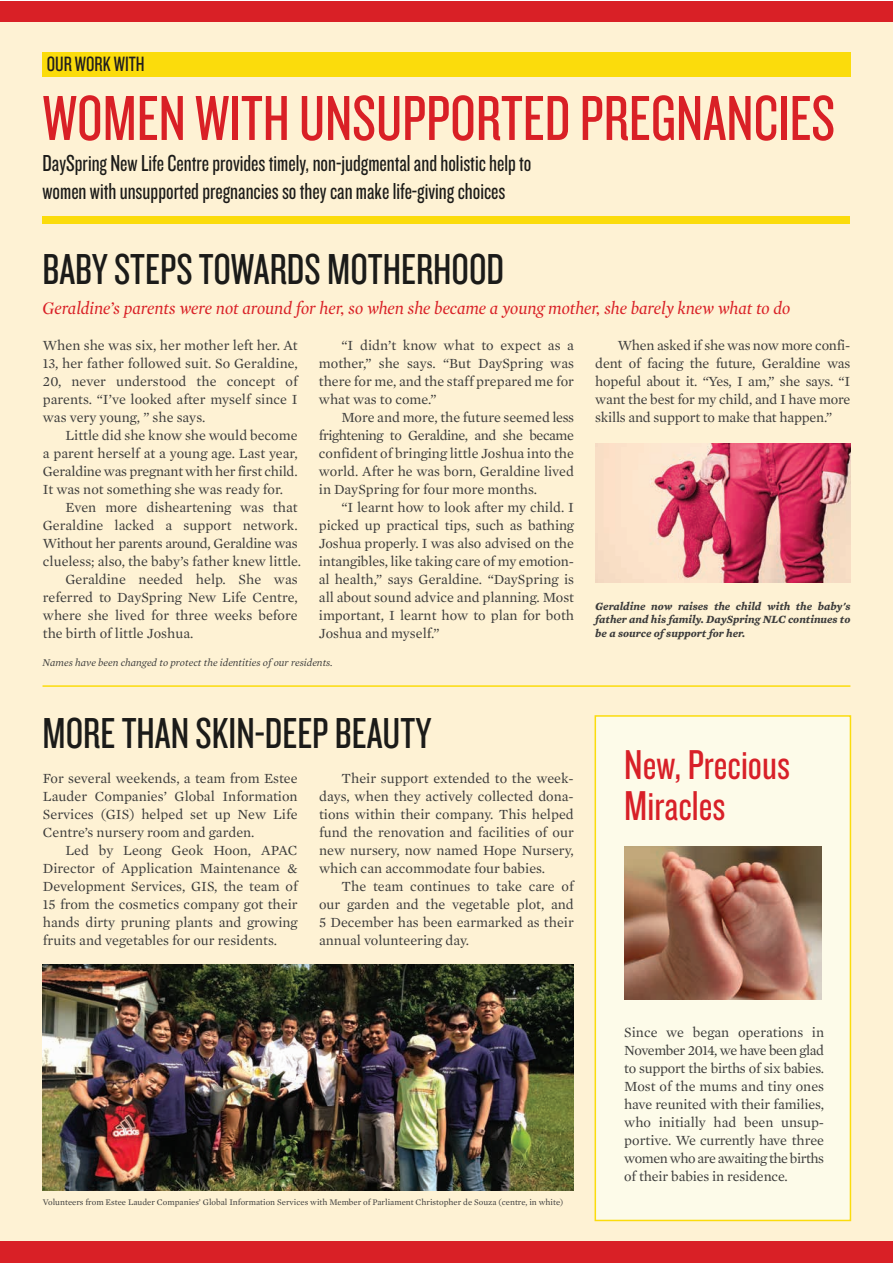
<style>
.page{position:relative;width:893px;height:1263px;background:#fff}
.page>*{position:absolute;margin:0;border:0;box-sizing:border-box;transform-origin:0 0}
.t1{font:66px "Knockout HTF28 Junior Featherwt";color:#d92026}
.t2{font:45px "Knockout HTF28 Junior Featherwt";color:#1b1b19}
.t3{font:43.35px/40.5px "Knockout HTF28 Junior Featherwt";color:#d82028;scale:1.04 1}
.t4{font:24px/28.8px "Knockout HTF28 Junior Featherwt";color:#1b1b19}
.t5{font:21.6px "Knockout HTF28 Junior Featherwt";color:#211e1e}
.t6{font:italic 18px "Mercury Display";color:#d92026}
.t7{font:14.25px/18px "Mercury Text G1 Roman";color:#3c3c3b;text-align:justify}
.t8{font:14.25px "Mercury Text G1 Roman";letter-spacing:-.02em;color:#3c3c3b}
.t9{font:italic 700 11.25px/13.5px "Mercury Text G1";color:#3c3c3b;text-align:justify}
.t10{font:italic 10.5px "Mercury Text G1";color:#3c3c3b}
.t11{font:8.7px "Mercury Text G1 Roman";color:#3c3c3b}
</style>
<div class="page">
<div style="left:0;top:1px;width:892px;height:1251px;background:#fef2d4"></div>
<div style="left:0;top:1px;width:892px;height:20px;background:#d92026"></div>
<div style="left:0;top:1242px;width:892px;height:21px;background:#d92026"></div>
<img style="left:595px;top:444px;width:255px;height:138px">
<div style="left:43px;top:216px;width:807px;height:8px;background:#fbdc0c"></div>
<div style="left:43px;top:52px;width:808px;height:25px;background:#fbdc0c"></div>
<hr style="left:43px;top:685px;width:807px;height:2px;background:#fbdc0c">
<img style="left:43px;top:965px;width:531px;height:225px">
<div style="left:595px;top:715px;width:256px;height:506px;background:#fdfbe9;border:2px solid #fbdc0c"></div>
<img style="left:624px;top:846px;width:197px;height:153px">
<h3 class="t5" style="left:47px;top:53px;width:99px">OUR WORK WITH</h3>
<h1 class="t1" style="left:43px;top:85px;width:794px">WOMEN WITH UNSUPPORTED PREGNANCIES</h1>
<h3 class="t4" style="left:43px;top:149px;width:490px">DaySpring New Life Centre provides timely, non-judgmental and holistic help to women with unsupported pregnancies so they can make life-giving choices</h3>
<h2 class="t2" style="left:43px;top:246px;width:463px">BABY STEPS TOWARDS MOTHERHOOD</h2>
<p class="t6" style="left:43px;top:297px;width:749px">Geraldine’s parents were not around for her, so when she became a young mother, she barely knew what to do</p>
<p class="t7" style="left:43px;top:336px;width:256px">When she was six, her mother left her. At 13, her father followed suit. So Geraldine, 20, never understood the concept of parents. “I’ve looked after myself since I was very young, ” she says.</p>
<p class="t7" style="left:43px;top:426px;width:256px;text-indent:23px">Little did she know she would become a parent herself at a young age. Last year, Geraldine was pregnant with her first child.<br>It was not something she was ready for.</p>
<p class="t7" style="left:65px;top:498px;width:234px">Even more disheartening was that</p>
<p class="t7" style="left:43px;top:516px;width:256px">Geraldine lacked a support network.</p>
<p class="t8" style="left:43px;top:534px;width:256px">Without her parents around, Geraldine was</p>
<p class="t7" style="left:43px;top:552px;width:260px">clueless; also, the baby’s father knew little.</p>
<p class="t7" style="left:65px;top:570px;width:234px">Geraldine needed help. She was</p>
<p class="t7" style="left:43px;top:588px;width:256px">referred to DaySpring New Life Centre,</p>
<p class="t7" style="left:43px;top:606px;width:256px">where she lived for three weeks before</p>
<p class="t7" style="left:43px;top:624px;width:152px">the birth of little Joshua.</p>
<p class="t7" style="left:319px;top:336px;width:257px;text-indent:23px">“I didn’t know what to expect as a mother,” she says. “But DaySpring was there for me, and the staff prepared me for what was to come.”</p>
<p class="t7" style="left:319px;top:408px;width:257px;text-indent:23px">More and more, the future seemed less frightening to Geraldine, and she became confident of bringing little Joshua into the world. After he was born, Geraldine lived in DaySpring for four more months.</p>
<p class="t7" style="left:319px;top:498px;width:257px;text-indent:23px">“I learnt how to look after my child. I picked up practical tips, such as bathing Joshua properly. I was also advised on the intangibles, like taking care of my emotion&shy;al health,” says Geraldine. “DaySpring is all about sound advice and planning. Most important, I learnt how to plan for both Joshua and myself.”</p>
<p class="t7" style="left:595px;top:336px;width:257px;text-indent:23px">When asked if she was now more confi&shy;dent of facing the future, Geraldine was hopeful about it. “Yes, I am,” she says. “I want the best for my child, and I have more skills and support to make that happen.”</p>
<p class="t9" style="left:595px;top:599px;width:257px">Geraldine now raises the child with the baby's father and his family. DaySpring NLC continues to be a source of support for her.</p>
<p class="t10" style="left:43px;top:656px;width:292px">Names have been changed to protect the identities of our residents.</p>
<h2 class="t2" style="left:43px;top:711px;width:390px">MORE THAN SKIN-DEEP BEAUTY</h2>
<p class="t7" style="left:43px;top:770px;width:256px">For several weekends, a team from Estee Lauder Companies’ Global Information Services (GIS) helped set up New Life Centre’s nursery room and garden.</p>
<p class="t7" style="left:43px;top:842px;width:256px;text-indent:23px">Led by Leong Geok Hoon, APAC Director of Application Maintenance &amp; Development Services, GIS, the team of 15 from the cosmetics company got their hands dirty pruning plants and growing fruits and vegetables for our residents.</p>
<p class="t7" style="left:319px;top:770px;width:256px;text-indent:23px">Their support extended to the week&shy;days, when they actively collected dona&shy;tions within their company. This helped fund the renovation and facilities of our new nursery, now named Hope Nursery, which can accommodate four babies.</p>
<p class="t7" style="left:319px;top:877px;width:256px;text-indent:23px">The team continues to take care of our garden and the vegetable plot, and 5 December has been earmarked as their annual volunteering day.</p>
<p class="t11" style="left:43px;top:1197px;width:522px">Volunteers from Estee Lauder Companies’ Global Information Services with Member of Parliament Christopher de Souza (centre, in white)</p>
<h3 class="t3" style="left:624px;top:746px;width:161px">New, Precious<br>Miracles</h3>
<p class="t7" style="left:624px;top:1023px;width:201px">Since we began operations in November 2014, we have been glad to support the births of six babies.<br>Most of the mums and tiny ones have reunited with their families, who initially had been unsup&shy;portive. We currently have three women who are awaiting the births of their babies in residence.</p>
</div>
